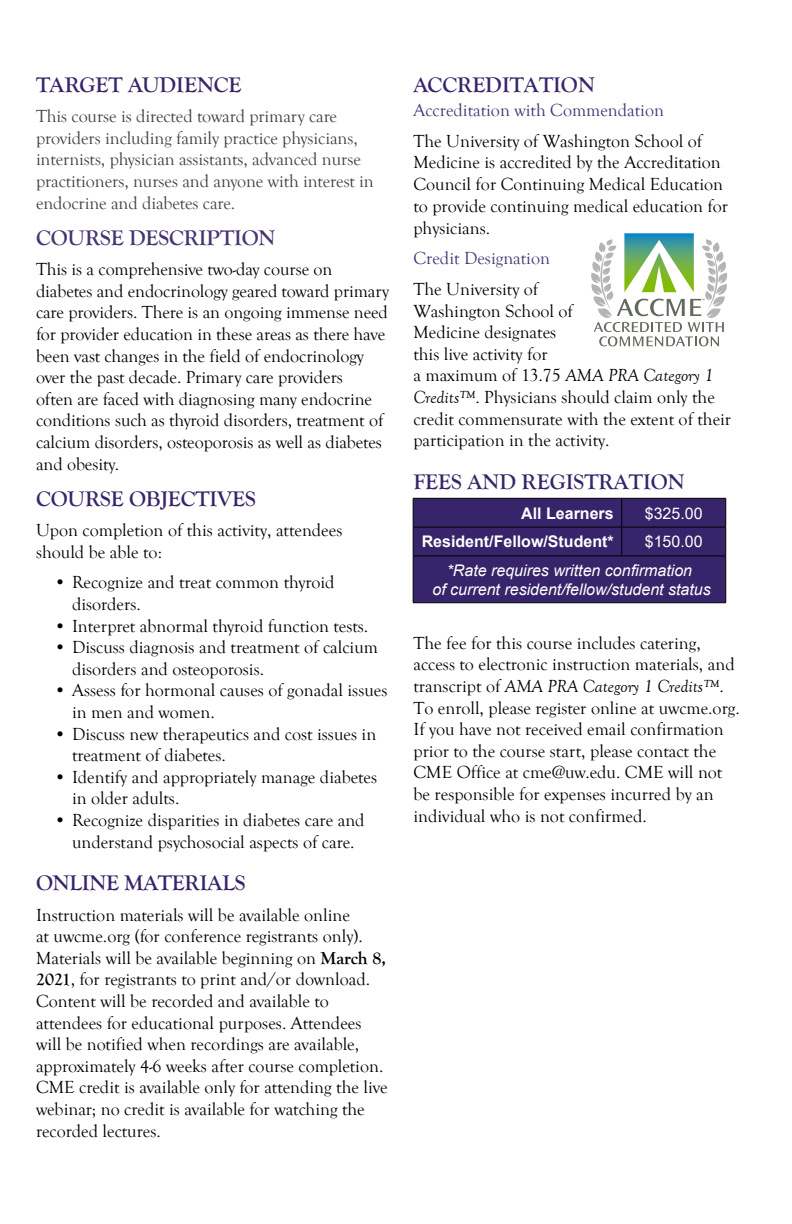
<style>
.page{position:relative;width:792px;height:1224px;background:#fff}
.page>*{position:absolute;margin:0;border:0;box-sizing:border-box;transform-origin:0 0}
.t1{font:700 22px "Goudy Old Style T";color:#37246a}
.t2{font:700 22px "Goudy Old Style T";letter-spacing:-.005em;color:#453373}
.t3{font:18px/21.6px "Goudy Old Style T";color:#000}
.t4{font:18px/21.6px "Goudy Old Style T";letter-spacing:-.005em;color:#414042}
.t5{font:18px "Goudy Old Style T";color:#453373}
.t6{font:italic 16px/19.2px "Arial";color:#fff;text-align:center}
.t7{font:700 16px "Arial";color:#fff}
.t8{font:16px "Arial";color:#fff}
.s1{font-weight:700}
.s2{font-style:italic}
</style>
<div class="page">
<div style="left:413px;top:498px;width:313px;height:104px;background:#37246a"></div>
<hr style="left:413px;top:556px;width:209px;height:1px;background:#000">
<hr style="left:413px;top:556px;width:1px;height:46px;background:#000">
<hr style="left:622px;top:556px;width:104px;height:1px;background:#000">
<hr style="left:725px;top:556px;width:1px;height:46px;background:#000">
<hr style="left:413px;top:602px;width:209px;height:1px;background:#000">
<hr style="left:622px;top:602px;width:104px;height:1px;background:#000">
<svg style="left:591px;top:233px;width:136px;height:113px"></svg>
<p class="t1" style="left:36px;top:72px;width:108px">TARGET AUDIENCE</p>
<p class="t4" style="left:36px;top:106px;width:339px">This course is directed toward primary care providers including family practice physicians, internists, physician assistants, advanced nurse practitioners, nurses and anyone with interest in endocrine and diabetes care.</p>
<p class="t2" style="left:36px;top:225px;width:147px">COURSE DESCRIPTI</p>
<p class="t2" style="left:242px;top:225px;width:31px">ON</p>
<p class="t3" style="left:36px;top:259px;width:355px">This is a comprehensive two-day course on diabetes and endocrinology geared toward primary care providers. There is an ongoing immense need for provider education in these areas as there have been vast changes in the field of endocrinology over the past decade. Primary care providers<br>often are faced with diagnosing many endocrine conditions such as thyroid disorders, treatment of calcium disorders, osteoporosis as well as diabetes and obesity.</p>
<p class="t1" style="left:36px;top:486px;width:146px">COURSE OBJECTIVE</p>
<p class="t1" style="left:245px;top:486px;width:12px">S</p>
<p class="t3" style="left:36px;top:520px;width:308px">Upon completion of this activity, attendees should be able to:</p>
<p class="t3" style="left:72px;top:572px;width:264px;text-indent:-18px">• Recognize and treat common thyroid disorders.</p>
<p class="t3" style="left:54px;top:615px;width:316px">• Interpret abnormal thyroid function tests.</p>
<p class="t3" style="left:72px;top:637px;width:307px;text-indent:-18px">• Discuss diagnosis and treatment of calcium disorders and osteoporosis.</p>
<p class="t3" style="left:72px;top:680px;width:317px;text-indent:-18px">• Assess for hormonal causes of gonadal issues in men and women.</p>
<p class="t3" style="left:72px;top:723px;width:306px;text-indent:-18px">• Discuss new therapeutics and cost issues in treatment of diabetes.</p>
<p class="t3" style="left:72px;top:767px;width:307px;text-indent:-18px">• Identify and appropriately manage diabetes in older adults.</p>
<p class="t3" style="left:54px;top:810px;width:312px;text-align:center">• Recognize disparities in diabetes care and understand psychosocial aspects of care.</p>
<p class="t1" style="left:36px;top:871px;width:32px">ONLINE</p>
<p class="t1" style="left:124px;top:871px;width:15px">MATERIAL</p>
<p class="t1" style="left:235px;top:871px;width:12px">S</p>
<p class="t3" style="left:36px;top:904px;width:353px">Instruction materials will be available online<br>at uwcme.org (for conference registrants only).<br>Materials will be available beginning on <span class="s1">MARCH 8, 2021</span>, for registrants to print and/or download.<br>Content will be recorded and available to attendees for educational purposes. Attendees will be notified when recordings are available, approximately 4-6 weeks after course completion.<br>CME credit is available only for attending the live webinar; no credit is available for watching the recorded lectures.</p>
<p class="t1" style="left:413px;top:72px;width:29px">ACCREDITATI</p>
<p class="t1" style="left:561px;top:72px;width:31px">ON</p>
<p class="t5" style="left:413px;top:101px;width:252px">Accreditation with Commendation</p>
<p class="t3" style="left:413px;top:130px;width:316px">The University of Washington School of Medicine is accredited by the Accreditation Council for Continuing Medical Education to provide continuing medical education for physicians.</p>
<p class="t5" style="left:413px;top:249px;width:138px">Credit Designation</p>
<p class="t3" style="left:413px;top:279px;width:319px">The University of<br>Washington School of<br>Medicine designates<br>this live activity for<br>a maximum of 13.75 <span class="s2">AMA PRA Category 1<br>Credits™</span>. Physicians should claim only the credit commensurate with the extent of their participation in the activity.</p>
<p class="t1" style="left:413px;top:469px;width:72px">FEES AND</p>
<p class="t1" style="left:522px;top:469px;width:78px">REGISTRATI</p>
<p class="t1" style="left:651px;top:469px;width:31px">ON</p>
<p class="t7" style="left:521px;top:502px;width:94px">All Learners</p>
<p class="t8" style="left:645px;top:502px;width:59px">$325.00</p>
<p class="t7" style="left:422px;top:530px;width:194px">Resident/Fellow/Student*</p>
<p class="t8" style="left:645px;top:531px;width:59px">$150.00</p>
<p class="t6" style="left:432px;top:561px;width:280px">*Rate requires written confirmation<br>of current resident/fellow/student status</p>
<p class="t3" style="left:413px;top:633px;width:328px">The fee for this course includes catering, access to electronic instruction materials, and transcript of <span class="s2">AMA PRA Category 1 Credits™</span>.<br>To enroll, please register online at uwcme.org.<br>If you have not received email confirmation prior to the course start, please contact the CME Office at cme@uw.edu. CME will not be responsible for expenses incurred by an individual who is not confirmed.</p>
</div>
